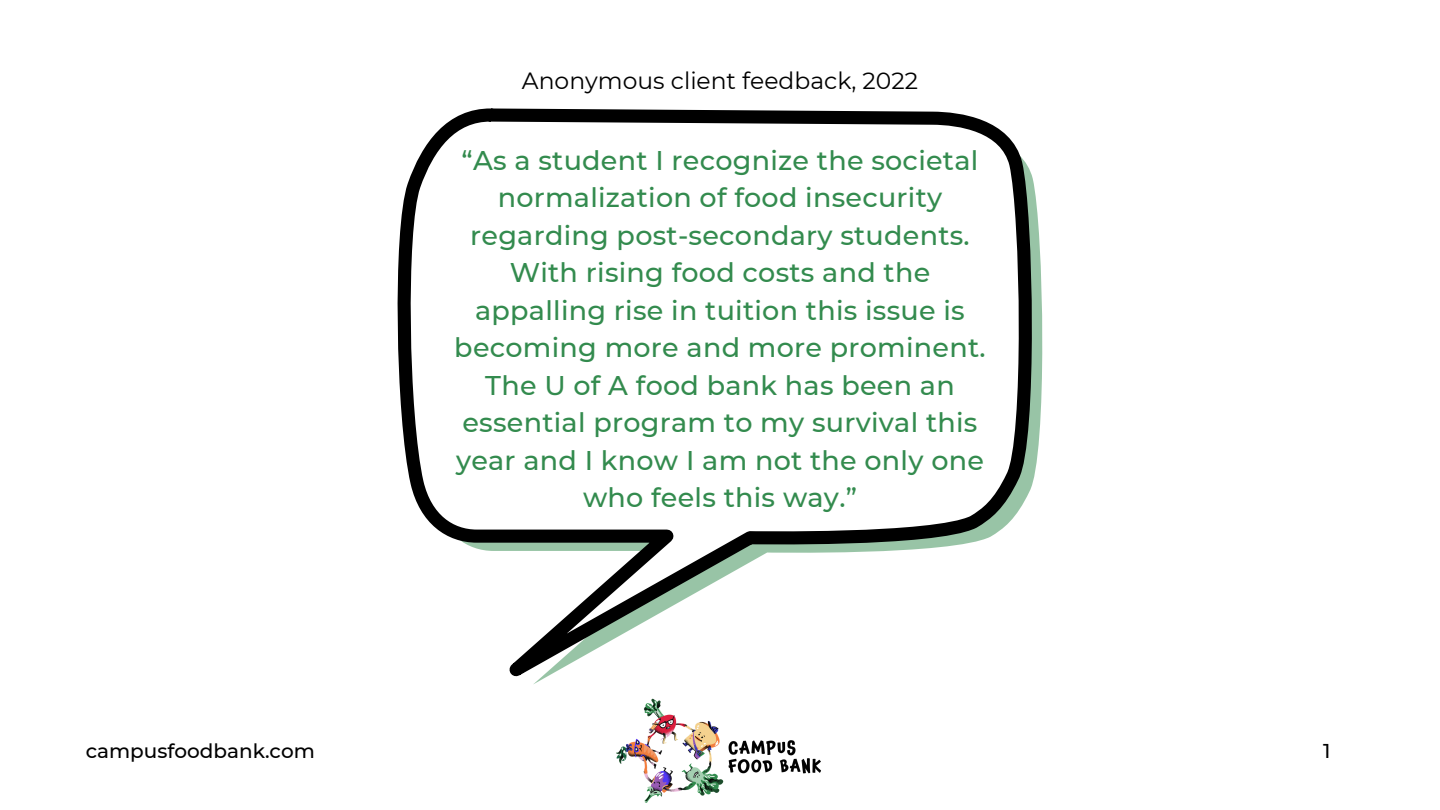
<style>
.page{position:relative;width:1440px;height:810px;background:#fff}
.page>*{position:absolute;margin:0;border:0;box-sizing:border-box;transform-origin:0 0}
.t1{font:500 27px/37.5px "Montserrat";letter-spacing:.01em;color:#338b4e;text-align:center}
.t2{font:23.4px "Montserrat";color:#000}
.t3{font:500 20px "Montserrat";color:#000}
</style>
<div class="page">
<img style="left:616px;top:698px;width:205px;height:105px">
<svg style="left:1031px;top:173px;width:12px;height:315px;fill:#98c4a6"></svg>
<svg style="left:399px;top:108px;width:632px;height:576px"></svg>
<p class="t2" style="left:522px;top:66px;width:398px">Anonymous client feedback, 2022</p>
<p class="t1" style="left:454px;top:141px;width:533px">“As a student I recognize the societal normalization of food insecurity regarding post-secondary students.<br>With rising food costs and the appalling rise in tuition this issue is becoming more and more prominent.<br>The U of A food bank has been an essential program to my survival this year and I know I am not the only one who feels this way.”</p>
<p class="t3" style="left:86px;top:739px;width:231px">campusfoodbank.com</p>
<p class="t3" style="left:1323px;top:739px;width:9px">1</p>
</div>
